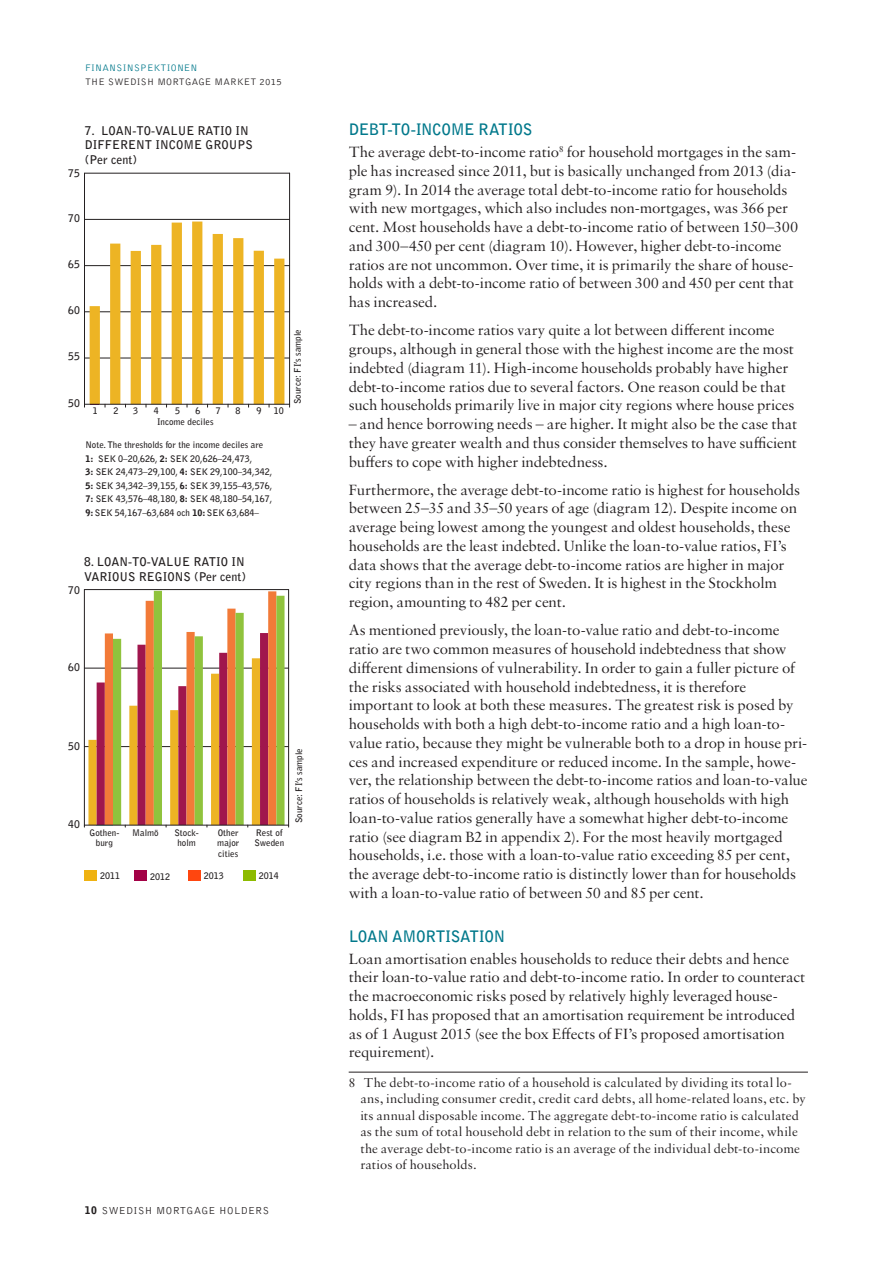
<style>
.page{position:relative;width:893px;height:1263px;background:#fff}
.page>*{position:absolute;margin:0;border:0;box-sizing:border-box;transform-origin:0 0}
._12_Brödtext{font:15.75px/18.8px "Sabon MT Std";letter-spacing:-.01em;color:#231f20}
._14_Mellanrubrik_A{font:700 15.75px "Bell Gothic Std";letter-spacing:-.025em;color:#00788b}
._24_Fotnot{font:13.5px/16.5px "Sabon MT Std";letter-spacing:.005em;color:#231f20}
.t1{font:700 12px/14.4px "Bell Gothic Std";color:#231f20}
.t2{font:300 10.5px "Bell Gothic Std";letter-spacing:.04em;color:#231f20}
.t3{font:700 10.5px "Bell Gothic Std";color:#231f20}
.t4{font:900 10.5px "Bell Gothic Std";color:#231f20}
.t5{font:300 9.75px "Bell Gothic Std";letter-spacing:.025em;color:#231f20}
.t6{font:300 9.75px "Bell Gothic Std";letter-spacing:.025em;color:#00788b}
.t7{font:700 9px/13.5px "Bell Gothic Std";color:#231f20}
.s1{font-weight:900}
</style>
<div class="page">
<hr style="left:349px;top:1072px;width:459px;height:1px;background:#231f20">
<hr style="left:84px;top:173px;width:206px;height:1px;background:#231f20">
<hr style="left:84px;top:219px;width:206px;height:1px;background:#231f20">
<hr style="left:289px;top:173px;width:1px;height:231px;background:#231f20">
<hr style="left:84px;top:173px;width:1px;height:231px;background:#231f20">
<svg style="left:84px;top:222px;width:206px;height:185px"></svg>
<div style="left:84px;top:870px;width:13px;height:11px;background:#efb211"></div>
<div style="left:134px;top:871px;width:13px;height:10px;background:#a30146"></div>
<div style="left:188px;top:870px;width:12px;height:10px;background:#ff460f"></div>
<div style="left:243px;top:871px;width:12px;height:10px;background:#8dbb00"></div>
<hr style="left:84px;top:589px;width:205px;height:1px;background:#231f20">
<hr style="left:288px;top:590px;width:1px;height:235px;background:#231f20">
<hr style="left:84px;top:590px;width:1px;height:235px;background:#231f20">
<svg style="left:84px;top:591px;width:205px;height:236px"></svg>
<p class="t6" style="left:85px;top:63px;width:114px">FINANSINSPEKTIONEN</p>
<p class="t5" style="left:85px;top:76px;width:198px">THE SWEDISH MORTGAGE MARKET 2015</p>
<p class="t1" style="left:85px;top:123px;width:169px">7. LOAN-TO-VALUE RATIO IN<br>DIFFERENT INCOME GROUPS (Per cent)</p>
<p class="t3" style="left:68px;top:167px;width:13px">75</p>
<p class="t3" style="left:68px;top:212px;width:13px">70</p>
<p class="t3" style="left:68px;top:258px;width:13px">65</p>
<p class="t3" style="left:68px;top:304px;width:13px">60</p>
<p class="t3" style="left:68px;top:350px;width:13px">55</p>
<p class="t3" style="left:68px;top:397px;width:13px">50</p>
<p class="t7" style="left:93px;top:404px;width:7px">1</p>
<p class="t7" style="left:114px;top:404px;width:7px">2</p>
<p class="t7" style="left:133px;top:404px;width:7px">3</p>
<p class="t7" style="left:154px;top:404px;width:7px">4</p>
<p class="t7" style="left:175px;top:404px;width:7px">5</p>
<p class="t7" style="left:195px;top:404px;width:7px">6</p>
<p class="t7" style="left:216px;top:404px;width:7px">7</p>
<p class="t7" style="left:236px;top:404px;width:7px">8</p>
<p class="t7" style="left:257px;top:404px;width:7px">9</p>
<p class="t7" style="left:274px;top:404px;width:12px">10</p>
<p class="t7" style="left:157px;top:415px;width:58px">Income deciles</p>
<p class="t7" style="left:85px;top:438px;width:188px">Note. The thresholds for the income deciles are <span class="s1">1:</span> SEK 0–20,626, <span class="s1">2:</span> SEK 20,626–24,473,<br><span class="s1">3:</span> SEK 24,473–29,100, <span class="s1">4:</span> SEK 29,100–34,342, <span class="s1">5:</span> SEK 34,342–39,155, <span class="s1">6:</span> SEK 39,155–43,576, <span class="s1">7:</span> SEK 43,576–48,180, <span class="s1">8:</span> SEK 48,180–54,167, <span class="s1">9:</span> SEK 54,167–63,684 och <span class="s1">10:</span> SEK 63,684–</p>
<p class="t7" style="left:291px;top:404px;width:76px;rotate:-90deg">Source: FI’s sample</p>
<p class="t1" style="left:84px;top:555px;width:164px">8. LOAN-TO-VALUE RATIO IN<br>VARIOUS REGIONS (Per cent)</p>
<p class="t3" style="left:68px;top:584px;width:13px">70</p>
<p class="t3" style="left:68px;top:661px;width:13px">60</p>
<p class="t3" style="left:68px;top:740px;width:13px">50</p>
<p class="t3" style="left:68px;top:818px;width:13px">40</p>
<p class="t7" style="left:89px;top:827px;width:31px;line-height:10.8px;text-align:center">Gothen&shy;burg</p>
<p class="t7" style="left:132px;top:826px;width:28px">Malmö</p>
<p class="t7" style="left:174px;top:827px;width:26px;line-height:10.8px;text-align:center">Stock&shy;holm</p>
<p class="t7" style="left:217px;top:827px;width:24px;line-height:10.8px;text-align:justify">Other major cities</p>
<p class="t7" style="left:254px;top:827px;width:31px;line-height:10.8px">Rest of<br>Sweden</p>
<p class="t7" style="left:100px;top:869px;width:22px">2011</p>
<p class="t7" style="left:150px;top:870px;width:22px">2012</p>
<p class="t7" style="left:204px;top:869px;width:22px">2013</p>
<p class="t7" style="left:259px;top:869px;width:22px">2014</p>
<p class="t7" style="left:292px;top:823px;width:76px;rotate:-90deg">Source: FI’s sample</p>
<p class="t4" style="left:85px;top:1204px;width:14px">10</p>
<p class="t2" style="left:102px;top:1205px;width:169px">SWEDISH MORTGAGE HOLDERS</p>
<p class="_14_Mellanrubrik_A" style="left:349px;top:120px;width:185px">DEBT-TO-INCOME RATIOS</p>
<p class="_12_Brödtext" style="left:349px;top:142px;width:451px">The average debt-to-income ratio<sup>8</sup> for household mortgages in the sam&shy;ple has increased since 2011, but is basically unchanged from 2013 (dia&shy;gram 9). In 2014 the average total debt-to-income ratio for households with new mortgages, which also includes non-mortgages, was 366 per cent. Most households have a debt-to-income ratio of between 150–300 and 300–450 per cent (diagram 10). However, higher debt-to-income ratios are not uncommon. Over time, it is primarily the share of house&shy;holds with a debt-to-income ratio of between 300 and 450 per cent that has increased.</p>
<p class="_12_Brödtext" style="left:349px;top:320px;width:447px">The debt-to-income ratios vary quite a lot between different income groups, although in general those with the highest income are the most indebted (diagram 11). High-income households probably have higher debt-to-income ratios due to several factors. One reason could be that such households primarily live in major city regions where house prices</p>
<p class="_12_Brödtext" style="left:349px;top:414px;width:450px;text-align:justify">– and hence borrowing needs – are higher. It might also be the case that they have greater wealth and thus consider themselves to have sufficient buffers to cope with higher indebtedness.</p>
<p class="_12_Brödtext" style="left:349px;top:480px;width:453px">Furthermore, the average debt-to-income ratio is highest for households between 25–35 and 35–50 years of age (diagram 12). Despite income on average being lowest among the youngest and oldest households, these households are the least indebted. Unlike the loan-to-value ratios, FI’s data shows that the average debt-to-income ratios are higher in major city regions than in the rest of Sweden. It is highest in the Stockholm region, amounting to 482 per cent.</p>
<p class="_12_Brödtext" style="left:349px;top:620px;width:460px">As mentioned previously, the loan-to-value ratio and debt-to-income ratio are two common measures of household indebtedness that show different dimensions of vulnerability. In order to gain a fuller picture of the risks associated with household indebtedness, it is therefore important to look at both these measures. The greatest risk is posed by households with both a high debt-to-income ratio and a high loan-to&shy;value ratio, because they might be vulnerable both to a drop in house pri&shy;ces and increased expenditure or reduced income. In the sample, howe&shy;ver, the relationship between the debt-to-income ratios and loan-to-value ratios of households is relatively weak, although households with high loan-to-value ratios generally have a somewhat higher debt-to-income ratio (see diagram B2 in appendix 2). For the most heavily mortgaged households, i.e. those with a loan-to-value ratio exceeding 85 per cent, the average debt-to-income ratio is distinctly lower than for households with a loan-to-value ratio of between 50 and 85 per cent.</p>
<p class="_14_Mellanrubrik_A" style="left:349px;top:926px;width:158px">LOAN AMORTISATION</p>
<p class="_12_Brödtext" style="left:349px;top:949px;width:458px">Loan amortisation enables households to reduce their debts and hence their loan-to-value ratio and debt-to-income ratio. In order to counteract the macroeconomic risks posed by relatively highly leveraged house&shy;holds, FI has proposed that an amortisation requirement be introduced as of 1 August 2015 (see the box Effects of FI’s proposed amortisation requirement).</p>
<p class="_24_Fotnot" style="left:360px;top:1074px;width:447px;text-indent:-12px">8 The debt-to-income ratio of a household is calculated by dividing its total lo&shy;ans, including consumer credit, credit card debts, all home-related loans, etc. by its annual disposable income. The aggregate debt-to-income ratio is calculated as the sum of total household debt in relation to the sum of their income, while the average debt-to-income ratio is an average of the individual debt-to-income ratios of households.</p>
</div>
